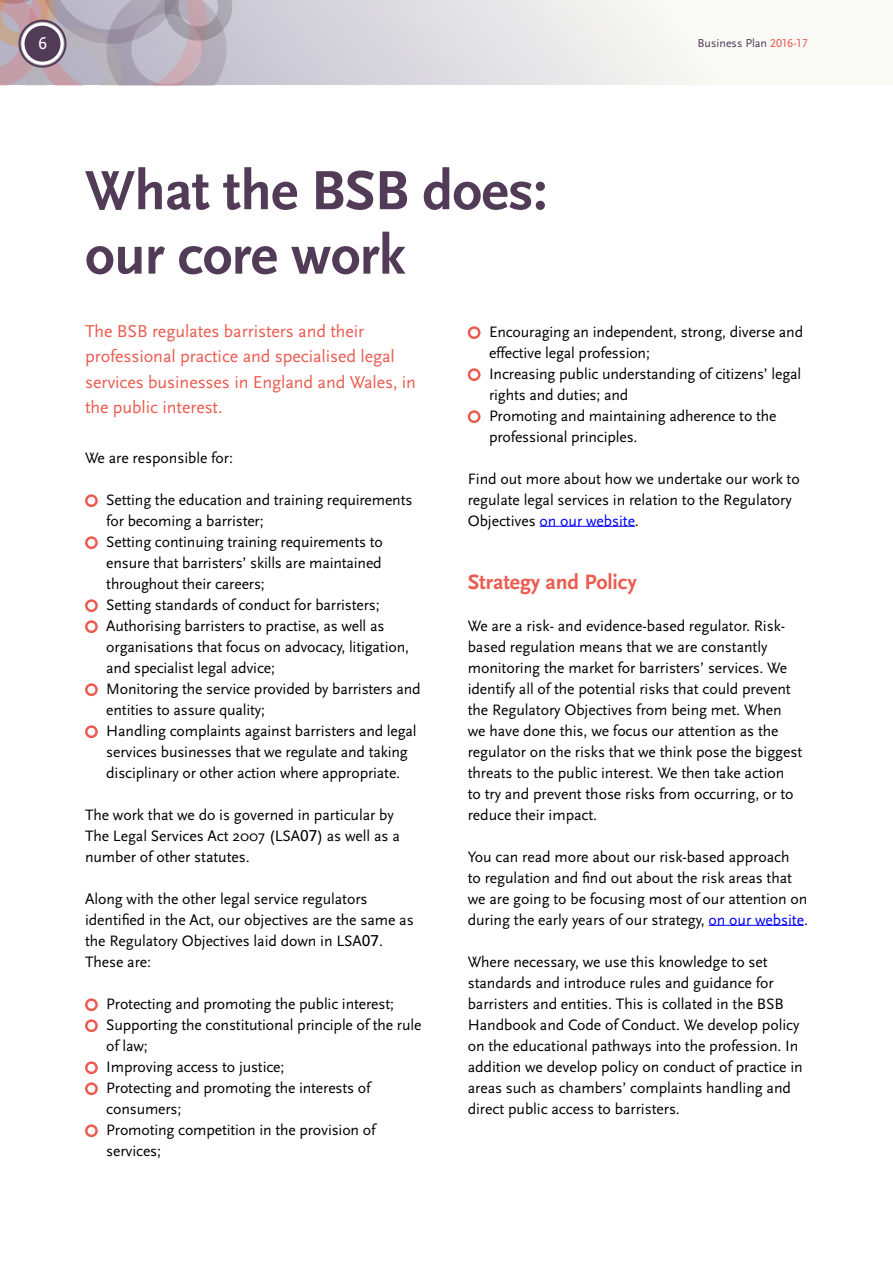
<style>
.page{position:relative;width:893px;height:1263px;background:#fff}
.page>*{position:absolute;margin:0;border:0;box-sizing:border-box;transform-origin:0 0}
.t1{font:700 57.6px/64.5px "Scala Sans";letter-spacing:-.01em;color:#513b57}
.t2{font:700 21.75px "Scala Sans";letter-spacing:-.005em;color:#eb5b50}
.t3{font:18px/25.5px "Scala Sans";letter-spacing:-.005em;color:#eb5b50}
.t4{font:18px "Scala Sans Caps";color:#fff}
.t5{font:15.75px/21px "Scala Sans";letter-spacing:-.005em;color:#000}
.t6{font:12px "Scala Sans";color:#513b57}
.s1{font-family:"Scala Sans Caps";color:#eb5b50}
.s2{font-family:"Univers"}
.s3{color:#00f}
</style>
<div class="page">
<svg style="left:242px;top:0;width:479px;height:85px"></svg>
<svg style="left:0;top:0;width:242px;height:85px;background:#b2a6b3"></svg>
<hr style="left:540px;top:526px;width:95px;height:1px;background:#00f">
<hr style="left:709px;top:925px;width:95px;height:1px;background:#00f">
<svg style="left:468px;top:326px;width:12px;height:13px"></svg>
<svg style="left:468px;top:368px;width:12px;height:13px"></svg>
<svg style="left:468px;top:410px;width:12px;height:13px"></svg>
<svg style="left:85px;top:494px;width:13px;height:13px"></svg>
<svg style="left:85px;top:536px;width:13px;height:13px"></svg>
<svg style="left:85px;top:599px;width:13px;height:13px"></svg>
<svg style="left:85px;top:620px;width:13px;height:13px"></svg>
<svg style="left:85px;top:683px;width:13px;height:13px"></svg>
<svg style="left:85px;top:725px;width:13px;height:13px"></svg>
<svg style="left:85px;top:998px;width:13px;height:13px"></svg>
<svg style="left:85px;top:1019px;width:13px;height:13px"></svg>
<svg style="left:85px;top:1061px;width:13px;height:13px"></svg>
<svg style="left:85px;top:1082px;width:13px;height:13px"></svg>
<svg style="left:85px;top:1124px;width:13px;height:13px"></svg>
<p class="t4" style="left:38px;top:34px;width:10px">6</p>
<p class="t6" style="left:697px;top:37px;width:112px">Business Plan <span class="s1">2016-17</span></p>
<h1 class="t1" style="left:85px;top:160px;width:464px">What the BSB does: our core work</h1>
<p class="t3" style="left:85px;top:319px;width:333px">The BSB regulates barristers and their professional practice and specialised legal services businesses in England and Wales, in the public interest.</p>
<p class="t5" style="left:85px;top:447px;width:150px">We are responsible for:</p>
<p class="t5" style="left:106px;top:489px;width:316px">Setting the education and training requirements for becoming a barrister;<br>Setting continuing training requirements to ensure that barristers’ skills are maintained throughout their careers;<br>Setting standards of conduct for barristers; Authorising barristers to practise, as well as organisations that focus on advocacy, litigation, and specialist legal advice;<br>Monitoring the service provided by barristers and entities to assure quality;<br>Handling complaints against barristers and legal services businesses that we regulate and taking disciplinary or other action where appropriate.</p>
<p class="t5" style="left:85px;top:804px;width:316px">The work that we do is governed in particular by<br>The Legal Services Act 2007 (LSA<span class="s2">07</span>) as well as a number of other statutes.</p>
<p class="t5" style="left:85px;top:888px;width:330px">Along with the other legal service regulators identified in the Act, our objectives are the same as the Regulatory Objectives laid down in LSA<span class="s2">07</span>.<br>These are:</p>
<p class="t5" style="left:106px;top:993px;width:317px">Protecting and promoting the public interest;<br>Supporting the constitutional principle of the rule of law;<br>Improving access to justice;<br>Protecting and promoting the interests of consumers;<br>Promoting competition in the provision of services;</p>
<p class="t5" style="left:489px;top:321px;width:316px">Encouraging an independent, strong, diverse and effective legal profession;<br>Increasing public understanding of citizens’ legal rights and duties; and<br>Promoting and maintaining adherence to the professional principles.</p>
<p class="t5" style="left:468px;top:468px;width:334px">Find out more about how we undertake our work to regulate legal services in relation to the Regulatory<br>Objectives <span class="s3">on our website</span>.</p>
<h2 class="t2" style="left:468px;top:570px;width:170px">Strategy and Policy</h2>
<p class="t5" style="left:468px;top:615px;width:336px">We are a risk- and evidence-based regulator. Risk&shy;based regulation means that we are constantly monitoring the market for barristers’ services. We identify all of the potential risks that could prevent the Regulatory Objectives from being met. When we have done this, we focus our attention as the regulator on the risks that we think pose the biggest threats to the public interest. We then take action<br>to try and prevent those risks from occurring, or to reduce their impact.</p>
<p class="t5" style="left:468px;top:846px;width:342px">You can read more about our risk-based approach<br>to regulation and find out about the risk areas that we are going to be focusing most of our attention on during the early years of our strategy, <span class="s3">on our website</span>.</p>
<p class="t5" style="left:468px;top:951px;width:337px">Where necessary, we use this knowledge to set standards and introduce rules and guidance for barristers and entities. This is collated in the BSB Handbook and Code of Conduct. We develop policy on the educational pathways into the profession. In addition we develop policy on conduct of practice in areas such as chambers’ complaints handling and direct public access to barristers.</p>
</div>
